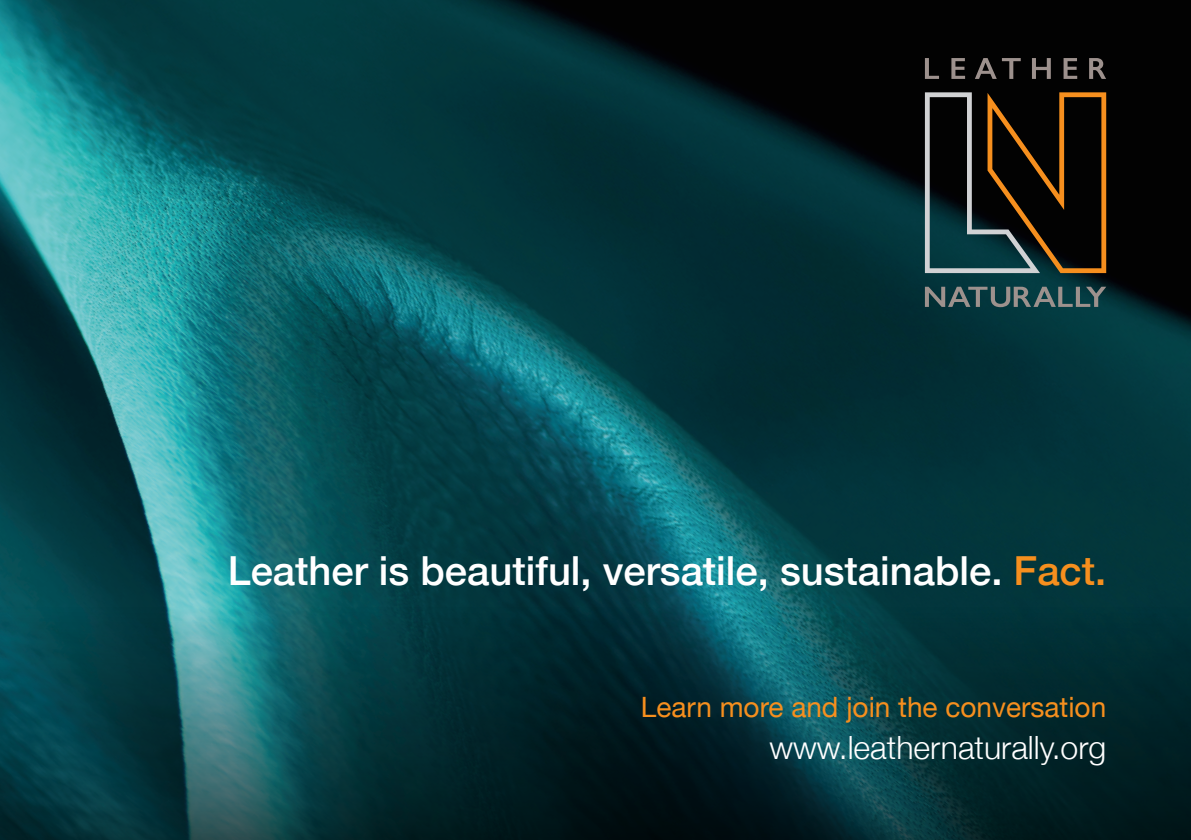
<style>
.page{position:relative;width:1191px;height:840px;background:#fff}
.page>*{position:absolute;margin:0;border:0;box-sizing:border-box;transform-origin:0 0}
.t1{font:500 40px "Helvetica Neue";color:#fff}
.t2{font:300 32px "Helvetica Neue";color:#fff}
.t3{font:28px "Helvetica Neue";color:#f68f1e}
.s1{color:#f68f1e}
</style>
<div class="page">
<img style="left:0;top:0;width:1191px;height:607px">
<svg style="left:925px;top:92px;width:181px;height:181px;background:#2a281e"></svg>
<svg style="left:925px;top:58px;width:14px;height:21px"></svg>
<svg style="left:951px;top:58px;width:14px;height:21px"></svg>
<svg style="left:974px;top:58px;width:22px;height:21px"></svg>
<svg style="left:1002px;top:58px;width:18px;height:21px"></svg>
<svg style="left:1032px;top:58px;width:18px;height:21px"></svg>
<svg style="left:1063px;top:58px;width:14px;height:21px"></svg>
<svg style="left:1089px;top:58px;width:17px;height:21px"></svg>
<svg style="left:925px;top:286px;width:181px;height:21px;background:#3e5a5c"></svg>
<svg style="left:0;top:607px;width:1191px;height:232px;background:#08383e"></svg>
<p class="t1" style="left:228px;top:545px;width:880px">Leather is beautiful, versatile, sustainable. <span class="s1">Fact.</span></p>
<p class="t3" style="left:641px;top:689px;width:467px">Learn more and join the conversation</p>
<p class="t2" style="left:769px;top:727px;width:338px">www.leathernaturally.org</p>
</div>
